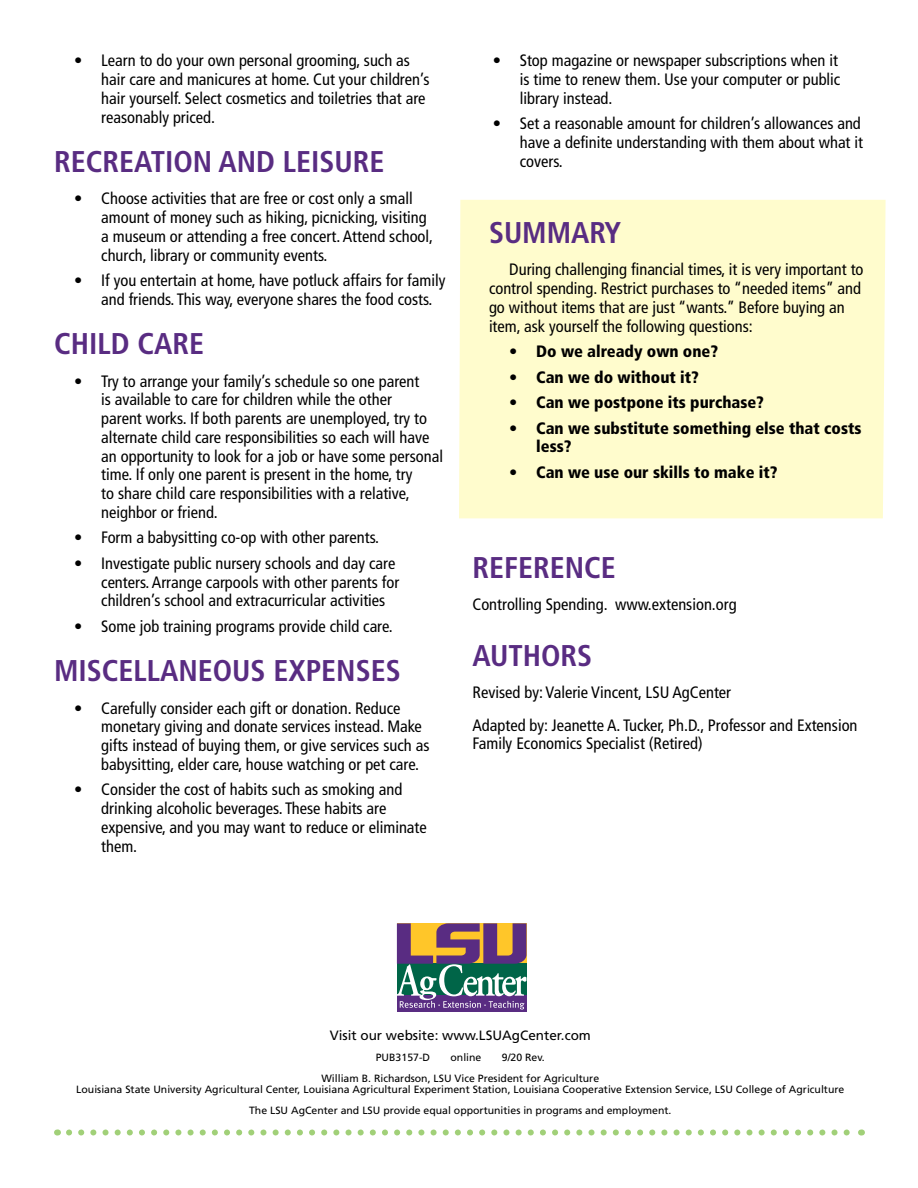
<style>
.page{position:relative;width:918px;height:1188px;background:#fff}
.page>*{position:absolute;margin:0;border:0;box-sizing:border-box;transform-origin:0 0}
.Heads{font:700 condensed 30px "Frutiger LT Std";color:#592c82}
.Body_Text{font:condensed 16.5px/18.8px "Frutiger LT Std";color:#000}
.References_text{font:condensed 16.5px/18.8px "Frutiger LT Std";color:#000}
.Body_Text-2{font:900 condensed 16.5px/18.8px "Frutiger LT Std";color:#000}
.Website{font:13.5px "Frutiger LT Std";color:#000}
.indicia{font:10.5px "Frutiger LT Std";color:#000}
</style>
<div class="page">
<div style="left:459px;top:200px;width:427px;height:318px;background:#fffccd"></div>
<div style="left:397px;top:996px;width:130px;height:16px;background:#592c82"></div>
<svg style="left:397px;top:923px;width:130px;height:86px"></svg>
<svg style="left:69px;top:1130px;width:781px;height:6px"></svg>
<p class="Body_Text" style="left:101px;top:51px;width:330px;text-indent:-27px">• Learn to do your own personal grooming, such as hair care and manicures at home. Cut your children’s hair yourself. Select cosmetics and toiletries that are reasonably priced.</p>
<h2 class="Heads" style="left:54px;top:144px;width:332px">RECREATION AND LEISURE</h2>
<p class="Body_Text" style="left:101px;top:189px;width:333px;text-indent:-27px">• Choose activities that are free or cost only a small amount of money such as hiking, picnicking, visiting a museum or attending a free concert. Attend school, church, library or community events.</p>
<p class="Body_Text" style="left:101px;top:271px;width:346px;text-indent:-27px">• If you entertain at home, have potluck affairs for family and friends. This way, everyone shares the food costs.</p>
<h2 class="Heads" style="left:54px;top:326px;width:152px">CHILD CARE</h2>
<p class="Body_Text" style="left:101px;top:372px;width:343px;text-indent:-27px">• Try to arrange your family’s schedule so one parent<br>is available to care for children while the other<br>parent works. If both parents are unemployed, try to alternate child care responsibilities so each will have an opportunity to look for a job or have some personal time. If only one parent is present in the home, try<br>to share child care responsibilities with a relative, neighbor or friend.</p>
<p class="Body_Text" style="left:74px;top:528px;width:306px">• Form a babysitting co-op with other parents.</p>
<p class="Body_Text" style="left:101px;top:554px;width:300px;text-indent:-27px">• Investigate public nursery schools and day care centers. Arrange carpools with other parents for children’s school and extracurricular activities</p>
<p class="Body_Text" style="left:74px;top:617px;width:320px">• Some job training programs provide child care.</p>
<h2 class="Heads" style="left:54px;top:653px;width:348px">MISCELLANEOUS EXPENSES</h2>
<p class="Body_Text" style="left:101px;top:699px;width:330px;text-indent:-27px">• Carefully consider each gift or donation. Reduce monetary giving and donate services instead. Make gifts instead of buying them, or give services such as babysitting, elder care, house watching or pet care.</p>
<p class="Body_Text" style="left:101px;top:780px;width:327px;text-indent:-27px">• Consider the cost of habits such as smoking and drinking alcoholic beverages. These habits are expensive, and you may want to reduce or eliminate them.</p>
<p class="Body_Text" style="left:520px;top:51px;width:322px;text-indent:-27px">• Stop magazine or newspaper subscriptions when it is time to renew them. Use your computer or public library instead.</p>
<p class="Body_Text" style="left:520px;top:114px;width:345px;text-indent:-27px">• Set a reasonable amount for children’s allowances and have a definite understanding with them about what it covers.</p>
<h2 class="Heads" style="left:489px;top:215px;width:134px">SUMMARY</h2>
<p class="Body_Text" style="left:489px;top:260px;width:376px;text-indent:20px">During challenging financial times, it is very important to control spending. Restrict purchases to “needed items” and go without items that are just “wants.” Before buying an item, ask yourself the following questions:</p>
<p class="Body_Text-2" style="left:509px;top:342px;width:210px">• Do we already own one?</p>
<p class="Body_Text-2" style="left:509px;top:367px;width:191px">• Can we do without it?</p>
<p class="Body_Text-2" style="left:509px;top:393px;width:256px">• Can we postpone its purchase?</p>
<p class="Body_Text-2" style="left:536px;top:418px;width:327px;text-indent:-27px">• Can we substitute something else that costs less?</p>
<p class="Body_Text-2" style="left:509px;top:463px;width:270px">• Can we use our skills to make it?</p>
<h2 class="Heads" style="left:472px;top:549px;width:145px">REFERENCE</h2>
<p class="References_text" style="left:472px;top:595px;width:266px">Controlling Spending. www.extension.org</p>
<h2 class="Heads" style="left:472px;top:638px;width:121px">AUTHORS</h2>
<p class="References_text" style="left:472px;top:683px;width:260px">Revised by: Valerie Vincent, LSU AgCenter</p>
<p class="References_text" style="left:472px;top:716px;width:387px">Adapted by: Jeanette A. Tucker, Ph.D., Professor and Extension<br>Family Economics Specialist (Retired)</p>
<p class="Website" style="left:330px;top:1028px;width:263px">Visit our website: www.LSUAgCenter.com</p>
<p class="indicia" style="left:376px;top:1052px;width:56px">PUB3157-D</p>
<p class="indicia" style="left:451px;top:1052px;width:32px">online</p>
<p class="indicia" style="left:502px;top:1052px;width:44px">9/20 Rev.</p>
<p class="indicia" style="left:321px;top:1073px;width:279px">William B. Richardson, LSU Vice President for Agriculture</p>
<p class="indicia" style="left:76px;top:1083px;width:770px">Louisiana State University Agricultural Center, Louisiana Agricultural Experiment Station, Louisiana Cooperative Extension Service, LSU College of Agriculture</p>
<p class="indicia" style="left:249px;top:1104px;width:424px">The LSU AgCenter and LSU provide equal opportunities in programs and employment.</p>
</div>
